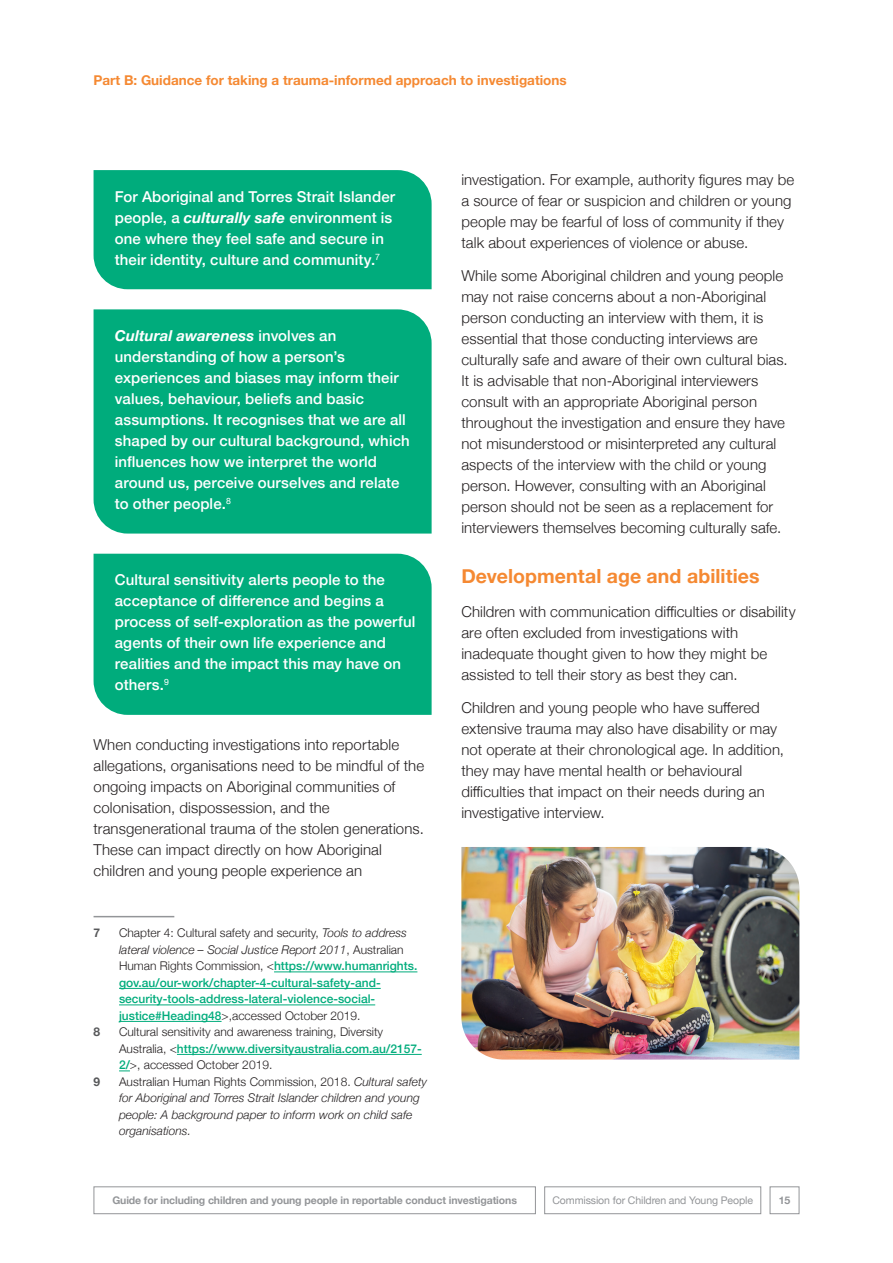
<style>
.page{position:relative;width:893px;height:1263px;background:#fff}
.page>*{position:absolute;margin:0;border:0;box-sizing:border-box;transform-origin:0 0}
.t1{font:700 19.5px "Helvetica Neue";letter-spacing:.005em;color:#f58932}
.t2{font:300 15px/21px "Helvetica Neue";letter-spacing:.005em;color:#231f20}
.t3{font:500 15px/21px "Helvetica Neue";letter-spacing:.01em;color:#fff}
.t4{font:700 13.5px "Helvetica Neue";color:#f58932}
.t5{font:500 12px/16.5px "Helvetica Neue";color:#00ac7c}
.t6{font:italic 300 12px/16.5px "Helvetica Neue";color:#231f20}
.t7{font:300 12px/16.5px "Helvetica Neue";color:#231f20}
.t8{font:700 12px "Helvetica Neue";color:#57585a}
.t9{font:700 10.5px "Helvetica Neue";letter-spacing:-.01em;color:#939598}
.t10{font:10.5px "Helvetica Neue";letter-spacing:-.01em;color:#939598}
.s1{font-weight:700;font-style:italic}
.s2{font-weight:300;color:#231f20}
.s3{font-weight:300;font-style:italic;color:#231f20}
.s4{font-weight:500;color:#00ac7c}
.s5{font-style:normal}
</style>
<div class="page">
<div style="left:770px;top:1186px;width:29px;height:28px;border:1px solid #939598"></div>
<div style="left:94px;top:1186px;width:442px;height:28px;border:1px solid #939598"></div>
<div style="left:544px;top:1186px;width:217px;height:28px;border:1px solid #939598"></div>
<div style="left:94px;top:170px;width:338px;height:119px;background:#00ac7c"></div>
<div style="left:94px;top:309px;width:338px;height:225px;background:#00ac7c"></div>
<div style="left:94px;top:554px;width:338px;height:161px;background:#00ac7c"></div>
<hr style="left:94px;top:916px;width:80px;height:1px;background:#939598">
<hr style="left:274px;top:972px;width:143px;height:1px;background:#00ac7c">
<hr style="left:119px;top:988px;width:262px;height:1px;background:#00ac7c">
<hr style="left:119px;top:1005px;width:256px;height:1px;background:#00ac7c">
<hr style="left:119px;top:1021px;width:103px;height:1px;background:#00ac7c">
<hr style="left:177px;top:1054px;width:245px;height:1px;background:#00ac7c">
<img style="left:461px;top:847px;width:338px;height:212px">
<p class="t4" style="left:94px;top:70px;width:475px">Part B: Guidance for taking a trauma-informed approach to investigations</p>
<p class="t3" style="left:115px;top:185px;width:282px">For Aboriginal and Torres Strait Islander people, a <span class="s1">culturally safe</span> environment is one where they feel safe and secure in their identity, culture and community.<sup>7</sup></p>
<p class="t3" style="left:115px;top:324px;width:296px"><span class="s1">Cultural awareness</span> involves an understanding of how a person’s experiences and biases may inform their values, behaviour, beliefs and basic assumptions. It recognises that we are all shaped by our cultural background, which influences how we interpret the world around us, perceive ourselves and relate to other people.<sup>8</sup></p>
<p class="t3" style="left:115px;top:568px;width:302px">Cultural sensitivity alerts people to the acceptance of difference and begins a process of self-exploration as the powerful agents of their own life experience and realities and the impact this may have on others.<sup>9</sup></p>
<p class="t2" style="left:94px;top:733px;width:332px">When conducting investigations into reportable allegations, organisations need to be mindful of the ongoing impacts on Aboriginal communities of colonisation, dispossession, and the transgenerational trauma of the stolen generations.<br>These can impact directly on how Aboriginal children and young people experience an</p>
<p class="t8" style="left:94px;top:924px;width:8px">7</p>
<p class="t5" style="left:119px;top:924px;width:300px"><span class="s2">Chapter 4: Cultural safety and security,</span> <span class="s3">Tools to address lateral violence – Social Justice Report 2011</span><span class="s2">, Australian Human Rights Commission, &lt;</span>https://www.humanrights. gov.au/our-work/chapter-4-cultural-safety-and&shy;security-tools-address-lateral-violence-social&shy;justice#Heading48<span class="s2">&gt;,accessed October 2019.</span></p>
<p class="t8" style="left:94px;top:1023px;width:8px">8</p>
<p class="t7" style="left:119px;top:1023px;width:304px">Cultural sensitivity and awareness training, Diversity<br>Australia, &lt;<span class="s4">https://www.diversityaustralia.com.au/2157-<br>2/</span>&gt;, accessed October 2019.</p>
<p class="t8" style="left:94px;top:1072px;width:8px">9</p>
<p class="t6" style="left:119px;top:1072px;width:310px"><span class="s5">Australian Human Rights Commission, 2018.</span> Cultural safety for Aboriginal and Torres Strait Islander children and young people: A background paper to inform work on child safe organisations.</p>
<p class="t2" style="left:461px;top:168px;width:334px">investigation. For example, authority figures may be a source of fear or suspicion and children or young people may be fearful of loss of community if they talk about experiences of violence or abuse.</p>
<p class="t2" style="left:461px;top:264px;width:328px">While some Aboriginal children and young people may not raise concerns about a non-Aboriginal person conducting an interview with them, it is essential that those conducting interviews are culturally safe and aware of their own cultural bias.<br>It is advisable that non-Aboriginal interviewers consult with an appropriate Aboriginal person throughout the investigation and ensure they have not misunderstood or misinterpreted any cultural aspects of the interview with the child or young person. However, consulting with an Aboriginal person should not be seen as a replacement for interviewers themselves becoming culturally safe.</p>
<h1 class="t1" style="left:461px;top:561px;width:300px">Developmental age and abilities</h1>
<p class="t2" style="left:461px;top:600px;width:336px">Children with communication difficulties or disability are often excluded from investigations with inadequate thought given to how they might be assisted to tell their story as best they can.</p>
<p class="t2" style="left:461px;top:696px;width:324px">Children and young people who have suffered extensive trauma may also have disability or may not operate at their chronological age. In addition, they may have mental health or behavioural difficulties that impact on their needs during an investigative interview.</p>
<p class="t9" style="left:112px;top:1192px;width:406px">Guide for including children and young people in reportable conduct investigations</p>
<p class="t10" style="left:552px;top:1192px;width:202px">Commission for Children and Young People</p>
<p class="t9" style="left:779px;top:1192px;width:13px">15</p>
</div>
